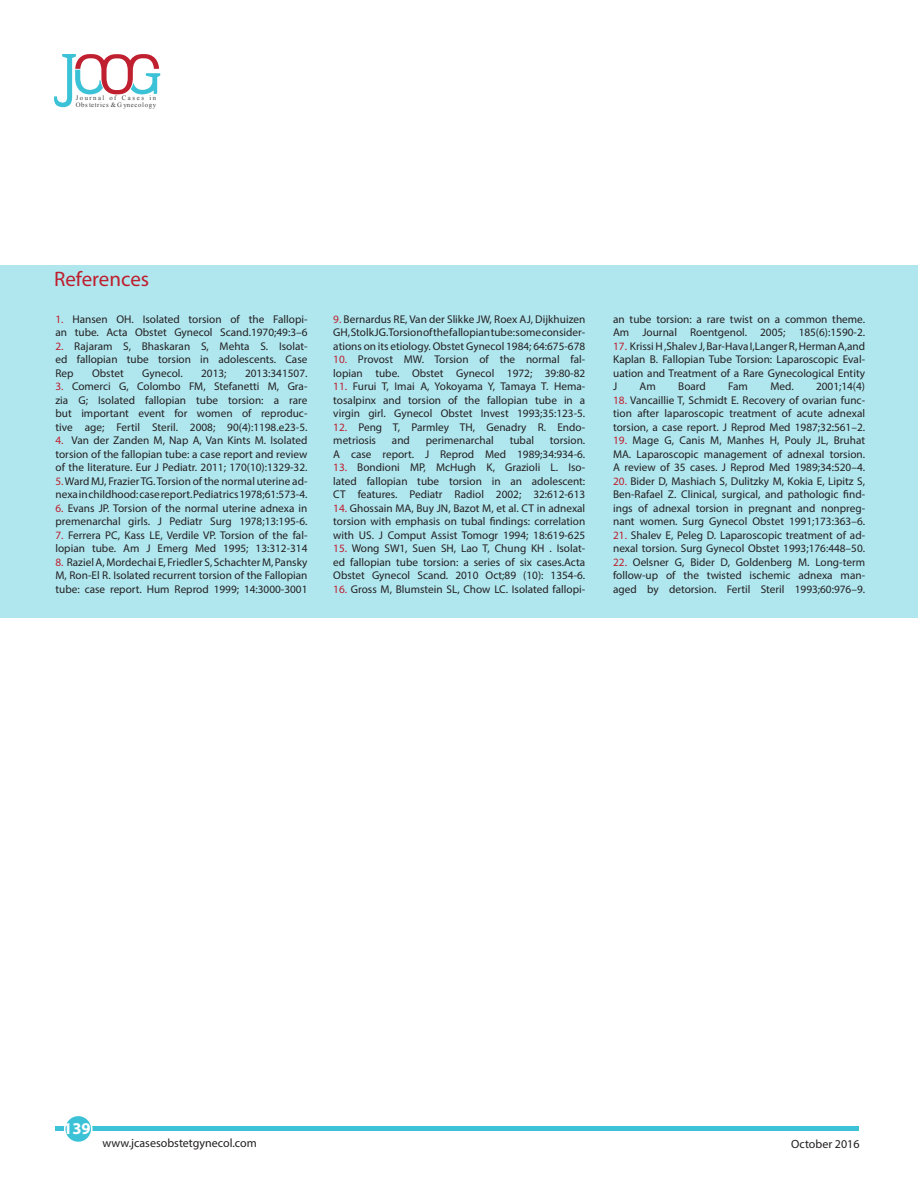
<style>
.page{position:relative;width:918px;height:1188px;background:#fff}
.page>*{position:absolute;margin:0;border:0;box-sizing:border-box;transform-origin:0 0}
.t1{font:21px "Myriad Pro";color:#be1e2d}
.t2{font:700 16.5px "Myriad Pro";color:#fff}
.t3{font:12px "Myriad Pro";color:#231f20}
.t4{font:11.25px/13.5px "Myriad Pro";color:#231f20;text-align:justify}
.t5{font:6.75px/7.2px "Times New Roman";letter-spacing:.11em;color:#414042}
.s1{color:#be1e2d}
</style>
<div class="page">
<svg style="left:54px;top:54px;width:106px;height:53px"></svg>
<hr style="left:56px;top:1127px;width:804px;height:4px;background:#3cc2d7">
<div style="left:65px;top:1115px;width:27px;height:27px;background:#3cc2d7;border-radius:50%"></div>
<div style="left:64px;top:1115px;width:29px;height:28px;border:2px solid #fff;border-radius:50%"></div>
<div style="left:0;top:266px;width:918px;height:352px;background:#b0e7ef"></div>
<p class="t5" style="left:76px;top:94px;width:82px">Journal of Cases in<br>Obstetrics &amp;Gynecology</p>
<p class="t1" style="left:54px;top:266px;width:97px">References</p>
<p class="t4" style="left:56px;top:312px;width:254px"><span class="s1">1.</span> Hansen OH. Isolated torsion of the Fallopi&shy;an tube. Acta Obstet Gynecol Scand.1970;49:3–6</p>
<p class="t4" style="left:56px;top:339px;width:254px"><span class="s1">2.</span> Rajaram S, Bhaskaran S, Mehta S. Isolat&shy;ed fallopian tube torsion in adolescents. Case Rep</p>
<p class="t4" style="left:92px;top:366px;width:33px">Obstet</p>
<p class="t4" style="left:142px;top:366px;width:42px">Gynecol.</p>
<p class="t4" style="left:201px;top:366px;width:27px">2013;</p>
<p class="t4" style="left:245px;top:366px;width:64px">2013:341507.</p>
<p class="t4" style="left:56px;top:379px;width:254px"><span class="s1">3.</span> Comerci G, Colombo FM, Stefanetti M, Gra&shy;zia G; Isolated fallopian tube torsion: a rare but important event for women of reproduc&shy;tive age; Fertil Steril. 2008; 90(4):1198.e23-5.</p>
<p class="t4" style="left:56px;top:433px;width:254px"><span class="s1">4.</span> Van der Zanden M, Nap A, Van Kints M. Isolated torsion of the fallopian tube: a case report and review of the literature. Eur J Pediatr. 2011; 170(10):1329-32.</p>
<p class="t4" style="left:56px;top:474px;width:254px"><span class="s1">5.</span> Ward MJ, Frazier TG. Torsion of the normal uterine ad&shy;nexa in childhood: case report. Pediatrics 1978;61:573-4.</p>
<p class="t4" style="left:56px;top:501px;width:254px"><span class="s1">6.</span> Evans JP. Torsion of the normal uterine adnexa in premenarchal girls. J Pediatr Surg 1978;13:195-6.</p>
<p class="t4" style="left:56px;top:528px;width:254px"><span class="s1">7.</span> Ferrera PC, Kass LE, Verdile VP. Torsion of the fal&shy;lopian tube. Am J Emerg Med 1995; 13:312-314</p>
<p class="t4" style="left:56px;top:555px;width:254px"><span class="s1">8.</span> Raziel A, Mordechai E, Friedler S, Schachter M, Pansky M, Ron-El R. Isolated recurrent torsion of the Fallopian tube: case report. Hum Reprod 1999; 14:3000-3001</p>
<p class="t4" style="left:333px;top:312px;width:254px"><span class="s1">9.</span> Bernardus RE, Van der Slikke JW, Roex AJ, Dijkhuizen GH, Stolk JG. Torsion of the fallopian tube: some consider&shy;ations on its etiology. Obstet Gynecol 1984; 64:675-678</p>
<p class="t4" style="left:333px;top:352px;width:254px"><span class="s1">10.</span> Provost MW. Torsion of the normal fal&shy;lopian tube. Obstet Gynecol 1972; 39:80-82</p>
<p class="t4" style="left:333px;top:379px;width:254px"><span class="s1">11.</span> Furui T, Imai A, Yokoyama Y, Tamaya T. Hema&shy;tosalpinx and torsion of the fallopian tube in a virgin girl. Gynecol Obstet Invest 1993;35:123-5.</p>
<p class="t4" style="left:333px;top:420px;width:254px"><span class="s1">12.</span> Peng T, Parmley TH, Genadry R. Endo&shy;metriosis</p>
<p class="t4" style="left:392px;top:433px;width:20px">and</p>
<p class="t4" style="left:426px;top:433px;width:70px">perimenarchal</p>
<p class="t4" style="left:510px;top:433px;width:26px">tubal</p>
<p class="t4" style="left:333px;top:433px;width:254px;text-align:right">torsion.<br>A case report. J Reprod Med 1989;34:934-6.</p>
<p class="t4" style="left:333px;top:460px;width:254px"><span class="s1">13.</span> Bondioni MP, McHugh K, Grazioli L. Iso&shy;lated fallopian tube torsion in an adolescent:<br>CT features. Pediatr Radiol 2002; 32:612-613</p>
<p class="t4" style="left:333px;top:501px;width:254px"><span class="s1">14.</span> Ghossain MA, Buy JN, Bazot M, et al. CT in adnexal torsion with emphasis on tubal findings: correlation with US. J Comput Assist Tomogr 1994; 18:619-625</p>
<p class="t4" style="left:333px;top:541px;width:254px"><span class="s1">15.</span> Wong SW1, Suen SH, Lao T, Chung KH . Isolat&shy;ed fallopian tube torsion: a series of six cases.Acta Obstet Gynecol Scand. 2010 Oct;89 (10): 1354-6.</p>
<p class="t4" style="left:333px;top:582px;width:254px"><span class="s1">16.</span> Gross M, Blumstein SL, Chow LC. Isolated fallopi-</p>
<p class="t4" style="left:613px;top:312px;width:253px">an tube torsion: a rare twist on a common theme.<br>Am Journal Roentgenol. 2005; 185(6):1590-2.</p>
<p class="t4" style="left:613px;top:339px;width:254px"><span class="s1">17.</span> Krissi H ,Shalev J, Bar-Hava I,Langer R, Herman A,and Kaplan B. Fallopian Tube Torsion: Laparoscopic Eval&shy;uation and Treatment of a Rare Gynecological Entity</p>
<p class="t4" style="left:613px;top:379px;width:6px">J</p>
<p class="t4" style="left:640px;top:379px;width:18px">Am</p>
<p class="t4" style="left:678px;top:379px;width:29px">Board</p>
<p class="t4" style="left:728px;top:379px;width:21px">Fam</p>
<p class="t4" style="left:770px;top:379px;width:25px">Med.</p>
<p class="t4" style="left:816px;top:379px;width:51px">2001;14(4)</p>
<p class="t4" style="left:613px;top:393px;width:254px"><span class="s1">18.</span> Vancaillie T, Schmidt E. Recovery of ovarian func&shy;tion after laparoscopic treatment of acute adnexal torsion, a case report. J Reprod Med 1987;32:561–2.</p>
<p class="t4" style="left:613px;top:433px;width:254px"><span class="s1">19.</span> Mage G, Canis M, Manhes H, Pouly JL, Bruhat MA. Laparoscopic management of adnexal torsion.<br>A review of 35 cases. J Reprod Med 1989;34:520–4.</p>
<p class="t4" style="left:613px;top:474px;width:254px"><span class="s1">20.</span> Bider D, Mashiach S, Dulitzky M, Kokia E, Lipitz S, Ben-Rafael Z. Clinical, surgical, and pathologic find&shy;ings of adnexal torsion in pregnant and nonpreg&shy;nant women. Surg Gynecol Obstet 1991;173:363–6.</p>
<p class="t4" style="left:613px;top:528px;width:254px"><span class="s1">21.</span> Shalev E, Peleg D. Laparoscopic treatment of ad&shy;nexal torsion. Surg Gynecol Obstet 1993;176:448–50.</p>
<p class="t4" style="left:613px;top:555px;width:254px"><span class="s1">22.</span> Oelsner G, Bider D, Goldenberg M. Long-term follow-up of the twisted ischemic adnexa man&shy;aged by detorsion. Fertil Steril 1993;60:976–9.</p>
<p class="t2" style="left:63px;top:1118px;width:29px">139</p>
<p class="t3" style="left:102px;top:1136px;width:156px">www.jcasesobstetgynecol.com</p>
<p class="t3" style="left:791px;top:1136px;width:70px">October 2016</p>
</div>
